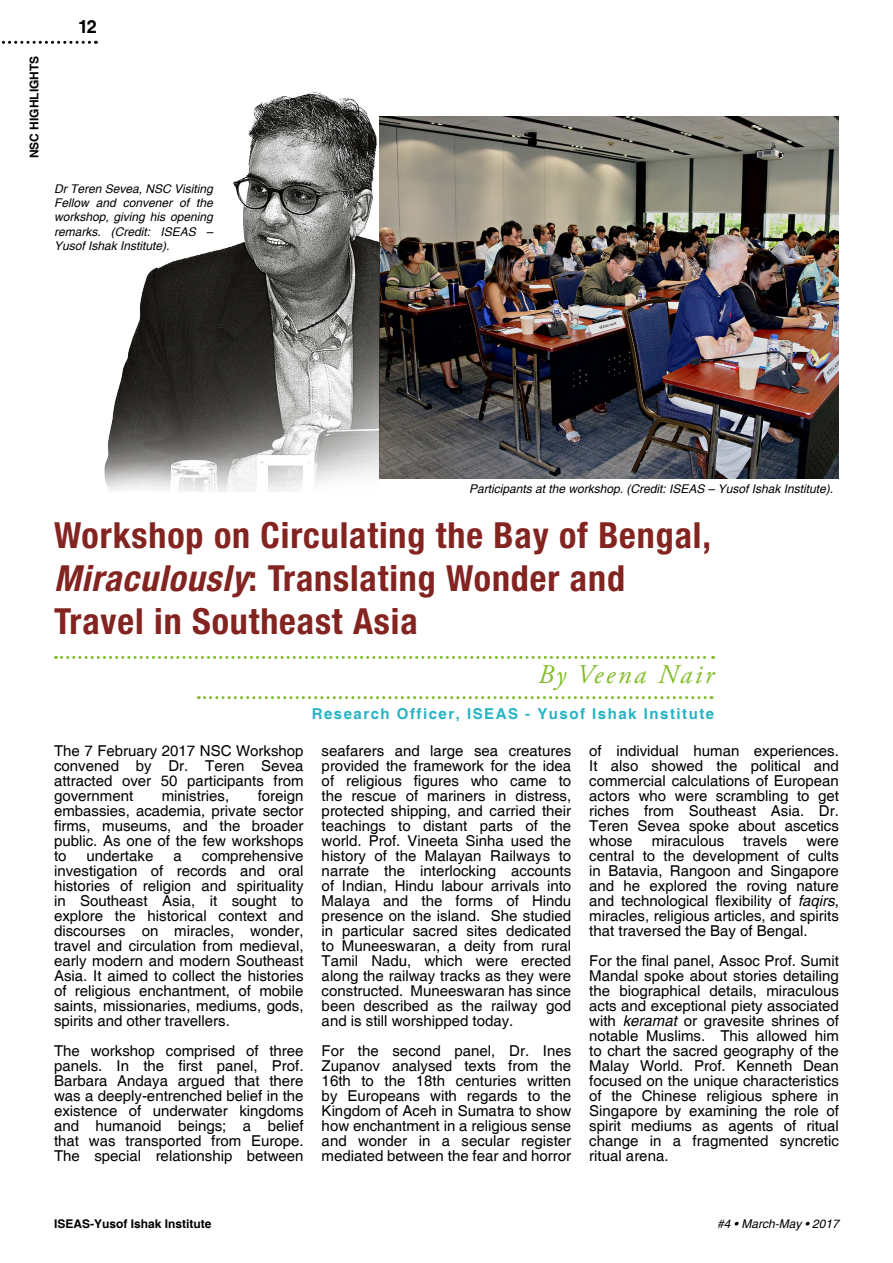
<style>
.page{position:relative;width:893px;height:1263px;background:#fff}
.page>*{position:absolute;margin:0;border:0;box-sizing:border-box;transform-origin:0 0}
.t1{font:700 condensed 36px/43.2px "Helvetica Neue LT Std";letter-spacing:.025em;color:#832421}
.t2{font:italic 27px "Adobe Garamond Pro";letter-spacing:.1em;color:#81bd26}
.t3{font:700 18px "Helvetica";color:#000}
.t4{font:15px/15px "Helvetica";color:#000;text-align:justify}
.t5{font:700 15px "Helvetica";letter-spacing:.1em;color:#26b3c5}
.t6{font:italic 12px/14.4px "Helvetica";color:#000;text-align:justify}
.t7{font:700 12px "Helvetica";color:#000}
.s1{font-style:italic}
</style>
<div class="page">
<svg style="left:2px;top:41px;width:65px;height:3px"></svg>
<svg style="left:56px;top:656px;width:658px;height:3px"></svg>
<svg style="left:198px;top:696px;width:514px;height:3px"></svg>
<img style="left:379px;top:117px;width:460px;height:361px">
<img style="left:69px;top:40px;width:310px;height:452px">
<p class="t7" style="left:27px;top:158px;width:104px;rotate:-90deg">NSC HIGHLIGHTS</p>
<p class="t3" style="left:78px;top:16px;width:20px">12</p>
<p class="t6" style="left:54px;top:182px;width:160px">Dr Teren Sevea, NSC Visiting Fellow and convener of the workshop, giving his opening remarks. (Credit: ISEAS – Yusof Ishak Institute).</p>
<p class="t6" style="left:469px;top:482px;width:366px">Participants at the workshop. (Credit: ISEAS – Yusof Ishak Institute).</p>
<h1 class="t1" style="left:54px;top:513px;width:658px">Workshop on Circulating the Bay of Bengal,<br><span class="s1">Miraculously</span>: Translating Wonder and<br>Travel in Southeast Asia</h1>
<h2 class="t2" style="left:538px;top:659px;width:177px">By Veena Nair</h2>
<p class="t5" style="left:312px;top:705px;width:404px">Research Officer, ISEAS - Yusof Ishak Institute</p>
<p class="t4" style="left:54px;top:743px;width:251px">The 7 February 2017 NSC Workshop convened by Dr. Teren Sevea attracted over 50 participants from government</p>
<p class="t4" style="left:54px;top:788px;width:251px;text-indent:204px">foreign embassies, academia, private sector firms, museums, and the broader public. As one of the few workshops to</p>
<p class="t4" style="left:162px;top:788px;width:69px">ministries,</p>
<p class="t4" style="left:54px;top:848px;width:251px;text-indent:148px">comprehensive investigation of records and oral histories of religion and spirituality in Southeast Asia, it sought to explore the historical context and discourses on miracles, wonder, travel and circulation from medieval, early modern and modern Southeast Asia. It aimed to collect the histories of religious enchantment, of mobile saints, missionaries, mediums, gods, spirits and other travellers.</p>
<p class="t4" style="left:54px;top:1043px;width:251px">The workshop comprised of three panels. In the first panel, Prof.<br>Barbara Andaya argued that there was a deeply-entrenched belief in the existence of underwater kingdoms and humanoid beings; a belief that was transported from Europe.<br>The special relationship between</p>
<p class="t4" style="left:87px;top:848px;width:68px">undertake</p>
<p class="t4" style="left:173px;top:848px;width:10px">a</p>
<p class="t4" style="left:322px;top:743px;width:251px">seafarers and large sea creatures provided the framework for the idea of religious figures who came to the rescue of mariners in distress, protected shipping, and carried their teachings to distant parts of the world. Prof. Vineeta Sinha used the history of the Malayan Railways to narrate the interlocking accounts of Indian, Hindu labour arrivals into Malaya and the forms of Hindu presence on the island. She studied in particular sacred sites dedicated to Muneeswaran, a deity from rural Tamil Nadu, which were erected along the railway tracks as they were constructed. Muneeswaran has since been described as the railway god and is still worshipped today.</p>
<p class="t4" style="left:322px;top:1043px;width:251px">For the second panel, Dr. Ines Zupanov analysed texts from the 16th to the 18th centuries written by Europeans with regards to the Kingdom of Aceh in Sumatra to show how enchantment in a religious sense and wonder in a secular register mediated between the fear and horror</p>
<p class="t4" style="left:589px;top:743px;width:251px">of individual human experiences.<br>It also showed the political and commercial calculations of European actors who were scrambling to get riches from Southeast Asia. Dr.<br>Teren Sevea spoke about ascetics whose</p>
<p class="t4" style="left:652px;top:833px;width:74px">miraculous</p>
<p class="t4" style="left:743px;top:833px;width:46px">travels</p>
<p class="t4" style="left:589px;top:833px;width:251px;text-indent:217px">were central to the development of cults in Batavia, Rangoon and Singapore and he explored the roving nature and technological flexibility of <span class="s1">faqirs</span>, miracles, religious articles, and spirits that traversed the Bay of Bengal.</p>
<p class="t4" style="left:589px;top:953px;width:251px">For the final panel, Assoc Prof. Sumit Mandal spoke about stories detailing the biographical details, miraculous acts and exceptional piety associated with <span class="s1">keramat</span> or gravesite shrines of notable Muslims. This allowed him to chart the sacred geography of the Malay World. Prof. Kenneth Dean focused on the unique characteristics of the Chinese religious sphere in Singapore by examining the role of spirit mediums as agents of ritual change in a fragmented syncretic ritual arena.</p>
<p class="t7" style="left:54px;top:1217px;width:159px">ISEAS-Yusof Ishak Institute</p>
<p class="t6" style="left:717px;top:1217px;width:123px">#4 • March-May • 2017</p>
</div>
